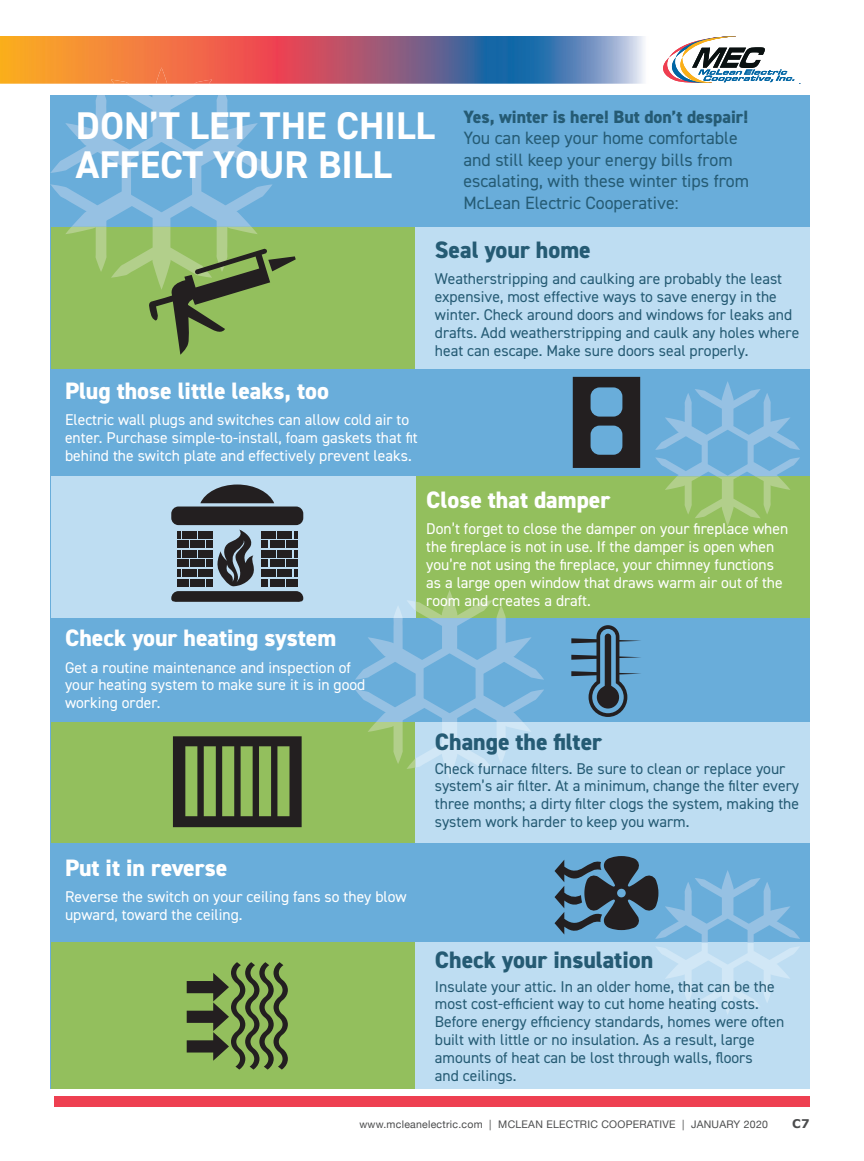
<style>
.page{position:relative;width:864px;height:1161px;background:#fff}
.page>*{position:absolute;margin:0;border:0;box-sizing:border-box;transform-origin:0 0}
.t1{font:700 38.7px/39px "DIN2014";color:#fff}
.t2{font:800 23.85px "DIN2014";color:#fff}
.t3{font:800 23.85px "DIN2014";color:#255b74}
.t4{font:17.85px/21.5px "DIN2014";color:#255b74}
.t5{font:800 17.85px "DIN2014";color:#255b74}
.t6{font:15.6px/17.9px "DIN2014";color:#255b74}
.t7{font:15.6px/17.9px "DIN2014";color:#fff}
.t8{font:700 12px "Verdana";color:#4b4c4d}
.t9{font:10.5px "Helvetica Neue";letter-spacing:.025em;color:#4b4c4d}
</style>
<div class="page">
<div style="left:54px;top:1097px;width:756px;height:10px;background:#ee4051"></div>
<div style="left:51px;top:95px;width:759px;height:994px;background:#69adda"></div>
<div style="left:51px;top:227px;width:365px;height:141px;background:#93bf5d"></div>
<div style="left:51px;top:722px;width:365px;height:121px;background:#93bf5d"></div>
<div style="left:51px;top:943px;width:365px;height:146px;background:#93bf5d"></div>
<div style="left:408px;top:477px;width:402px;height:141px;background:#93bf5d"></div>
<div style="left:416px;top:227px;width:394px;height:141px;background:#beddf2"></div>
<div style="left:416px;top:722px;width:394px;height:121px;background:#beddf2"></div>
<div style="left:416px;top:943px;width:394px;height:146px;background:#beddf2"></div>
<div style="left:51px;top:477px;width:365px;height:141px;background:#beddf2"></div>
<svg style="left:571px;top:625px;width:70px;height:92px"></svg>
<svg style="left:173px;top:736px;width:129px;height:91px"></svg>
<svg style="left:573px;top:377px;width:67px;height:91px"></svg>
<div style="left:171px;top:507px;width:132px;height:18px;background:#231f20;border-radius:7px"></div>
<svg style="left:200px;top:485px;width:74px;height:18px"></svg>
<svg style="left:171px;top:530px;width:132px;height:72px"></svg>
<svg style="left:187px;top:962px;width:101px;height:108px"></svg>
<svg style="left:655px;top:381px;width:145px;height:145px"></svg>
<svg style="left:355px;top:590px;width:189px;height:189px"></svg>
<svg style="left:555px;top:856px;width:245px;height:158px"></svg>
<svg style="left:50px;top:95px;width:246px;height:260px"></svg>
<img style="left:0;top:36px;width:644px;height:48px">
<img style="left:111px;top:68px;width:101px;height:16px">
<svg style="left:663px;top:36px;width:138px;height:48px"></svg>
<h1 class="t1" style="left:76px;top:106px;width:361px">DON’T LET THE CHILL<br>AFFECT YOUR BILL</h1>
<p class="t5" style="left:463px;top:105px;width:286px">Yes, winter is here! But don’t despair!</p>
<p class="t4" style="left:463px;top:127px;width:287px">You can keep your home comfortable and still keep your energy bills from escalating, with these winter tips from McLean Electric Cooperative:</p>
<h2 class="t3" style="left:435px;top:234px;width:157px">Seal your home</h2>
<h2 class="t2" style="left:65px;top:375px;width:266px">Plug those little leaks, too</h2>
<p class="t7" style="left:65px;top:411px;width:354px">Electric wall plugs and switches can allow cold air to enter. Purchase simple-to-install, foam gaskets that fit behind the switch plate and effectively prevent leaks.</p>
<p class="t6" style="left:435px;top:270px;width:366px">Weatherstripping and caulking are probably the least expensive, most effective ways to save energy in the winter. Check around doors and windows for leaks and drafts. Add weatherstripping and caulk any holes where heat can escape. Make sure doors seal properly.</p>
<h2 class="t2" style="left:65px;top:622px;width:273px">Check your heating system</h2>
<p class="t7" style="left:65px;top:658px;width:302px">Get a routine maintenance and inspection of your heating system to make sure it is in good working order.</p>
<h2 class="t2" style="left:426px;top:483px;width:186px">Close that damper</h2>
<p class="t7" style="left:426px;top:520px;width:364px">Don’t forget to close the damper on your fireplace when the fireplace is not in use. If the damper is open when you’re not using the fireplace, your chimney functions as a large open window that draws warm air out of the room and creates a draft.</p>
<h2 class="t3" style="left:435px;top:726px;width:169px">Change the filter</h2>
<p class="t6" style="left:435px;top:759px;width:366px">Check furnace filters. Be sure to clean or replace your system’s air filter. At a minimum, change the filter every three months; a dirty filter clogs the system, making the system work harder to keep you warm.</p>
<h2 class="t2" style="left:65px;top:852px;width:164px">Put it in reverse</h2>
<p class="t7" style="left:65px;top:888px;width:343px">Reverse the switch on your ceiling fans so they blow upward, toward the ceiling.</p>
<h2 class="t3" style="left:435px;top:944px;width:220px">Check your insulation</h2>
<p class="t6" style="left:435px;top:977px;width:351px">Insulate your attic. In an older home, that can be the most cost-efficient way to cut home heating costs.<br>Before energy efficiency standards, homes were often built with little or no insulation. As a result, large amounts of heat can be lost through walls, floors<br>and ceilings.</p>
<p class="t9" style="left:359px;top:1116px;width:410px">www.mcleanelectric.com | MCLEAN ELECTRIC COOPERATIVE | JANUARY 2020</p>
<p class="t8" style="left:792px;top:1116px;width:19px">C7</p>
</div>
